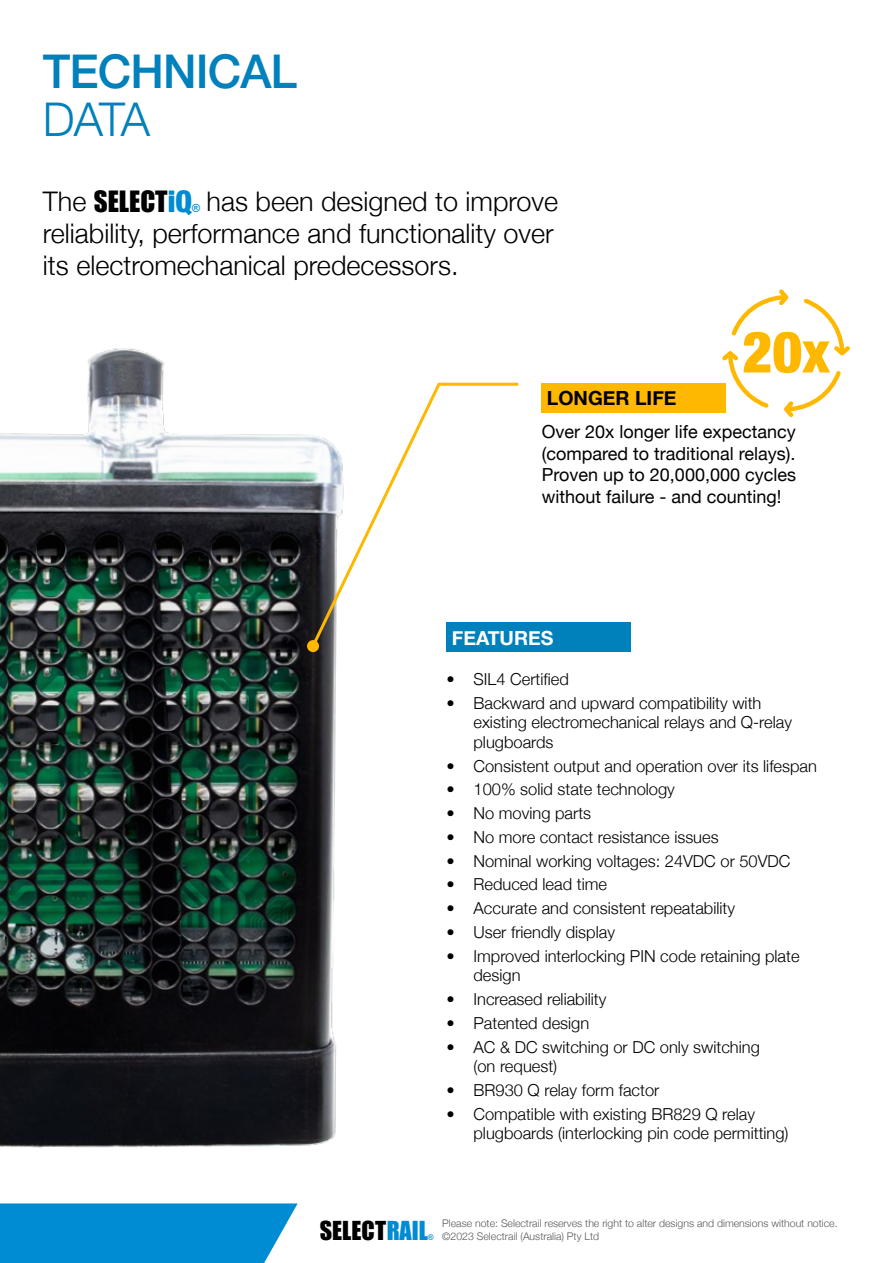
<style>
.page{position:relative;width:893px;height:1263px;background:#fff}
.page>*{position:absolute;margin:0;border:0;box-sizing:border-box;transform-origin:0 0}
.t1{font:900 condensed 57.45px "Helvetica Neue";color:#ffb800}
.t2{font:500 46.5px "Helvetica Neue";letter-spacing:-.02em;color:#0081bc}
.t3{font:300 46.5px "Helvetica Neue";color:#0081bc}
.t4{font:300 27px/32.4px "Helvetica Neue";color:#000}
.t5{font:27px "Impact";color:#010101}
.t6{font:24px "Impact";color:#000}
.t7{font:700 19.5px "Helvetica Neue";color:#000}
.t8{font:700 19.5px "Helvetica Neue";color:#fff}
.t9{font:18px/21.6px "Helvetica Neue";color:#000;text-align:justify}
.t10{font:300 16.5px/19.5px "Helvetica Neue";color:#000}
.t11{font:10.95px "Impact";color:#008cd2}
.t12{font:300 10.5px "Helvetica Neue";color:#58595b}
.s1{font-family:"Helvetica Neue";font-weight:300;color:#000}
.s2{font-family:"Helvetica Neue";font-weight:900;font-stretch:condensed;font-size:29.85px;color:#008cd2}
.s3{color:#008cd2}
.s4{font-family:"Impact";font-weight:400;font-size:7.65px;color:#008cd2}
</style>
<div class="page">
<svg style="left:0;top:1203px;width:298px;height:60px;background:#1093d4"></svg>
<img style="left:0;top:348px;width:337px;height:800px">
<svg style="left:309px;top:381px;width:210px;height:269px"></svg>
<div style="left:307px;top:640px;width:12px;height:12px;background:#ffb800;border-radius:50%"></div>
<div style="left:446px;top:622px;width:185px;height:30px;background:#0081bc"></div>
<div style="left:541px;top:383px;width:185px;height:29px;background:#ffb800"></div>
<svg style="left:722px;top:289px;width:128px;height:128px"></svg>
<h2 class="t2" style="left:43px;top:34px;width:256px">TECHNICAL</h2>
<h2 class="t3" style="left:43px;top:82px;width:109px">DATA</h2>
<h3 class="t5" style="left:43px;top:180px;width:151px"><span class="s1">The</span> SELECT<span class="s2">iQ</span></h3>
<h3 class="t4" style="left:43px;top:183px;width:517px;text-indent:164px">has been designed to improve reliability, performance and functionality over its electromechanical predecessors.</h3>
<p class="t11" style="left:192px;top:199px;width:10px">®</p>
<p class="t7" style="left:547px;top:382px;width:131px">LONGER LIFE</p>
<h1 class="t1" style="left:742px;top:305px;width:89px">20x</h1>
<p class="t9" style="left:542px;top:422px;width:256px">Over 20x longer life expectancy (compared to traditional relays).<br>Proven up to 20,000,000 cycles without failure - and counting!</p>
<p class="t8" style="left:452px;top:622px;width:103px">FEATURES</p>
<p class="t10" style="left:446px;top:668px;width:124px">• SIL4 Certified</p>
<p class="t10" style="left:473px;top:692px;width:320px;text-indent:-27px">• Backward and upward compatibility with existing electromechanical relays and Q-relay plugboards</p>
<p class="t10" style="left:446px;top:755px;width:372px">• Consistent output and operation over its lifespan</p>
<p class="t10" style="left:446px;top:778px;width:230px">• 100% solid state technology</p>
<p class="t10" style="left:446px;top:802px;width:146px">• No moving parts</p>
<p class="t10" style="left:446px;top:826px;width:274px">• No more contact resistance issues</p>
<p class="t10" style="left:446px;top:850px;width:345px">• Nominal working voltages: 24VDC or 50VDC</p>
<p class="t10" style="left:446px;top:874px;width:162px">• Reduced lead time</p>
<p class="t10" style="left:446px;top:897px;width:290px">• Accurate and consistent repeatability</p>
<p class="t10" style="left:446px;top:921px;width:170px">• User friendly display</p>
<p class="t10" style="left:473px;top:945px;width:328px;text-indent:-27px">• Improved interlocking PIN code retaining plate design</p>
<p class="t10" style="left:446px;top:988px;width:161px">• Increased reliability</p>
<p class="t10" style="left:446px;top:1012px;width:144px">• Patented design</p>
<p class="t10" style="left:473px;top:1036px;width:288px;text-indent:-27px">• AC &amp; DC switching or DC only switching (on request)</p>
<p class="t10" style="left:446px;top:1079px;width:214px">• BR930 Q relay form factor</p>
<p class="t10" style="left:473px;top:1103px;width:317px;text-indent:-27px">• Compatible with existing BR829 Q relay plugboards (interlocking pin code permitting)</p>
<p class="t12" style="left:442px;top:1214px;width:397px">Please note: Selectrail reserves the right to alter designs and dimensions without notice.</p>
<h3 class="t6" style="left:320px;top:1212px;width:110px">SELECT<span class="s3">RAIL</span></h3>
<p class="t12" style="left:428px;top:1228px;width:173px"><span class="s4">®</span> ©2023 Selectrail (Australia) Pty Ltd</p>
</div>
